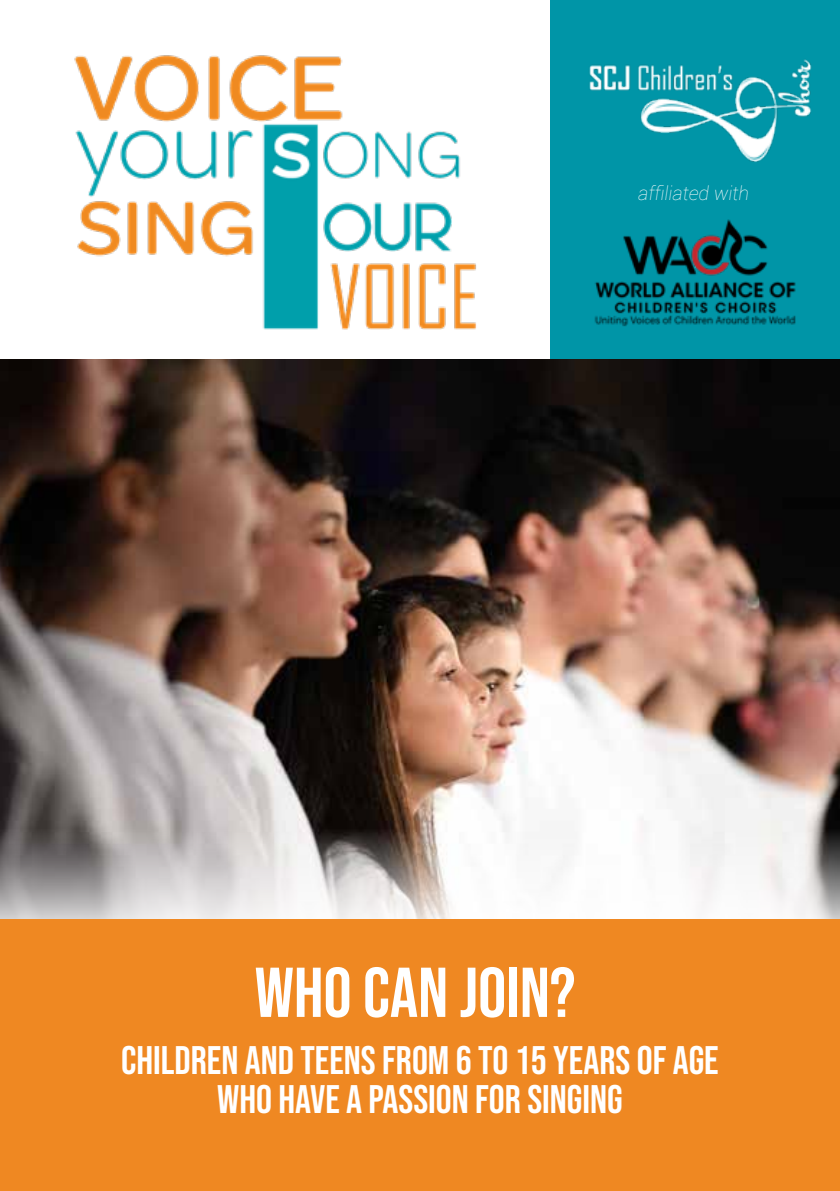
<style>
.page{position:relative;width:840px;height:1191px;background:#fff}
.page>*{position:absolute;margin:0;border:0;box-sizing:border-box;transform-origin:0 0}
.t1{font:70.4px "Bebas Neue";color:#fff}
.t2{font:39.8px/39.4px "Bebas Neue";color:#fff;text-align:center}
.t3{font:italic 100 19.4px "Roboto";color:#fff}
</style>
<div class="page">
<div style="left:550px;top:0;width:289px;height:378px;background:#0095a7"></div>
<img style="left:74px;top:55px;width:403px;height:275px">
<img style="left:0;top:360px;width:839px;height:560px">
<div style="left:0;top:920px;width:839px;height:271px;background:#ef8822"></div>
<img style="left:589px;top:59px;width:223px;height:103px">
<img style="left:594px;top:219px;width:202px;height:108px">
<p class="t3" style="left:637px;top:180px;width:112px">affiliated with</p>
<h1 class="t1" style="left:254px;top:952px;width:322px">WHO CAN JOIN?</h1>
<p class="t2" style="left:121px;top:1039px;width:598px">CHILDREN AND TEENS FROM 6 TO 15 YEARS OF AGE<br>WHO HAVE A PASSION FOR SINGING</p>
</div>
